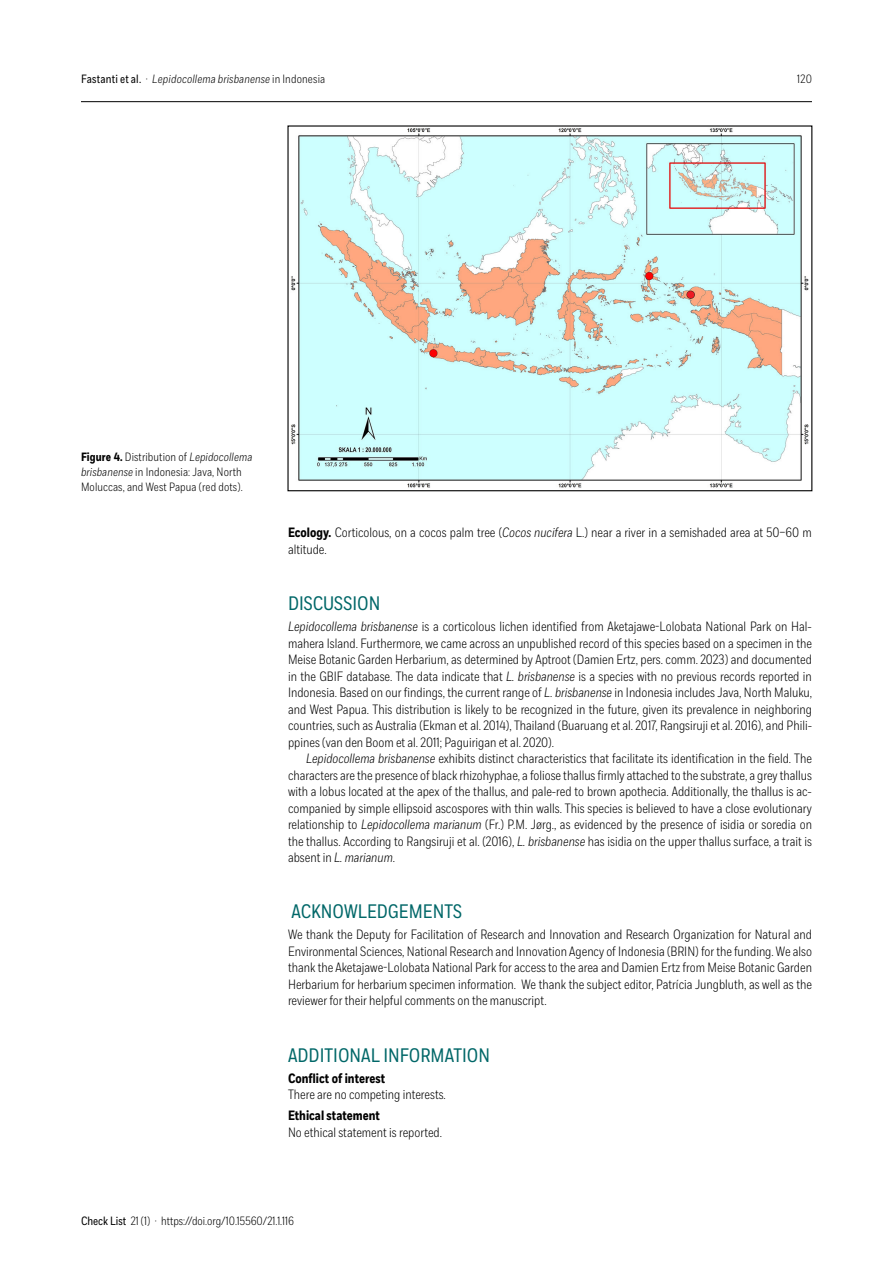
<style>
.page{position:relative;width:893px;height:1263px;background:#fff}
.page>*{position:absolute;margin:0;border:0;box-sizing:border-box;transform-origin:0 0}
.t1{font:19.5px "Fort Cond";color:#006768}
.t2{font:300 13.5px/16.5px "Fort Cond";color:#000;text-align:justify}
.t3{font:700 13.5px "Fort Cond";color:#000}
.t4{font:300 12px/15px "Fort Cond";letter-spacing:.01em;color:#000}
.t5{font:italic 300 12px "Fort Cond";letter-spacing:.015em;color:#000}
.s1{font-weight:400;font-style:normal}
.s2{font-style:normal}
.s3{font-weight:700}
.s4{font-style:italic}
.s5{font-weight:400}
</style>
<div class="page">
<hr style="left:81px;top:101px;width:731px;height:1px;background:#000">
<img style="left:291px;top:128px;width:518px;height:360px">
<p class="t5" style="left:81px;top:72px;width:246px"><span class="s1">Fastanti et al.</span> <span class="s2">·</span> Lepidocollema brisbanense <span class="s2">in Indonesia</span></p>
<p class="t4" style="left:797px;top:72px;width:16px">120</p>
<p class="t4" style="left:81px;top:450px;width:173px"><span class="s3">Figure 4.</span> Distribution of <span class="s4">Lepidocollema brisbanense</span> in Indonesia: Java, North<br>Moluccas, and West Papua (red dots).</p>
<p class="t2" style="left:288px;top:525px;width:525px"><span class="s3">Ecology.</span> Corticolous, on a cocos palm tree (<span class="s4">Cocos nucifera</span> L.) near a river in a semishaded area at 50‒60 m altitude.</p>
<h1 class="t1" style="left:288px;top:592px;width:94px">DISCUSSION</h1>
<p class="t2" style="left:288px;top:618px;width:525px"><span class="s4">Lepidocollema brisbanense</span> is a corticolous lichen identified from Aketajawe-Lolobata National Park on Hal‑ mahera Island. Furthermore, we came across an unpublished record of this species based on a specimen in the Meise Botanic Garden Herbarium, as determined by Aptroot (Damien Ertz, pers. comm. 2023) and documented in the GBIF database. The data indicate that <span class="s4">L. brisbanense</span> is a species with no previous records reported in Indonesia. Based on our findings, the current range of <span class="s4">L. brisbanense</span> in Indonesia includes Java, North Maluku, and West Papua. This distribution is likely to be recognized in the future, given its prevalence in neighboring countries, such as Australia (Ekman et al. 2014), Thailand (Buaruang et al. 2017, Rangsiruji et al. 2016), and Phili‑ ppines (van den Boom et al. 2011; Paguirigan et al. 2020).</p>
<p class="t2" style="left:288px;top:750px;width:525px;text-indent:18px"><span class="s4">Lepidocollema brisbanense</span> exhibits distinct characteristics that facilitate its identification in the field. The characters are the presence of black rhizohyphae, a foliose thallus firmly attached to the substrate, a grey thallus with a lobus located at the apex of the thallus, and pale-red to brown apothecia. Additionally, the thallus is ac‑ companied by simple ellipsoid ascospores with thin walls. This species is believed to have a close evolutionary relationship to <span class="s4">Lepidocollema marianum</span> (Fr.) P.M. Jørg., as evidenced by the presence of isidia or soredia on the thallus. According to Rangsiruji et al. (2016), <span class="s4">L. brisbanense</span> has isidia on the upper thallus surface, a trait is absent in <span class="s4">L. marianum</span>.</p>
<h1 class="t1" style="left:291px;top:900px;width:172px">ACKNOWLEDGEMENTS</h1>
<p class="t2" style="left:288px;top:927px;width:525px">We thank the Deputy for Facilitation of Research and Innovation and Research Organization for Natural and Environmental Sciences, National Research and Innovation Agency of Indonesia (BRIN) for the funding. We also thank the Aketajawe-Lolobata National Park for access to the area and Damien Ertz from Meise Botanic Garden Herbarium for herbarium specimen information. We thank the subject editor, Patrícia Jungbluth, as well as the reviewer for their helpful comments on the manuscript.</p>
<h1 class="t1" style="left:288px;top:1043px;width:204px">ADDITIONAL INFORMATION</h1>
<p class="t3" style="left:288px;top:1070px;width:99px">Conflict of interest</p>
<p class="t2" style="left:288px;top:1086px;width:159px">There are no competing interests.</p>
<p class="t3" style="left:288px;top:1107px;width:93px">Ethical statement</p>
<p class="t2" style="left:288px;top:1124px;width:156px">No ethical statement is reported.</p>
<p class="t4" style="left:81px;top:1213px;width:215px"><span class="s5">Check List</span> 21 (1) · https://doi.org/10.15560/21.1.116</p>
</div>
